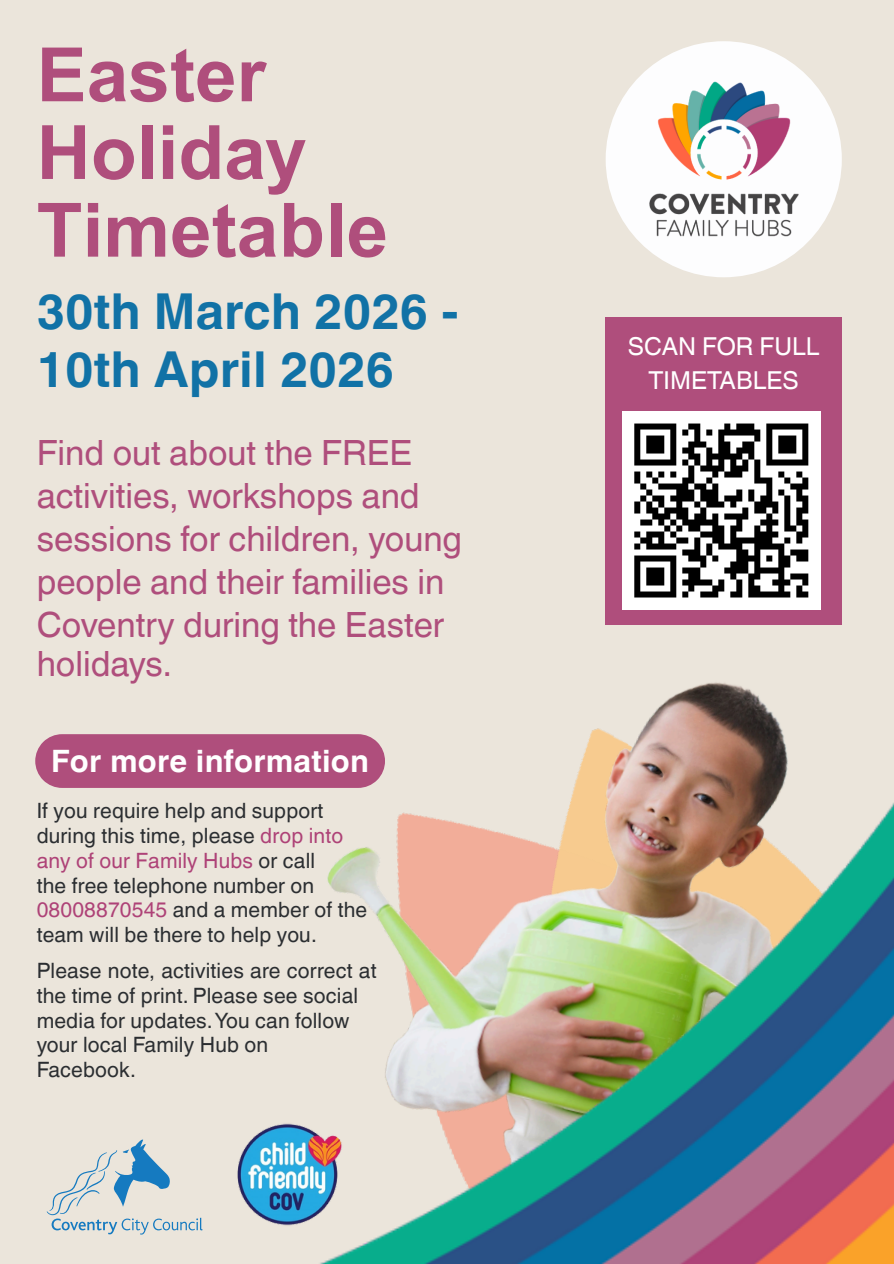
<style>
.page{position:relative;width:894px;height:1264px;background:#fff}
.page>*{position:absolute;margin:0;border:0;box-sizing:border-box;transform-origin:0 0}
.t1{font:700 75px/77.7px "Arial MT Pro";color:#af4e7c}
.t2{font:700 49.5px/58.5px "Helvetica World";color:#1172a6}
.t3{font:34.8px/42.8px "Helvetica World";color:#af4e7c}
.t4{font:700 30.9px "Helvetica World";letter-spacing:.01em;color:#fff}
.t5{font:24.75px/33.8px "Helvetica World";color:#fff;text-align:center}
.t6{font:21.15px/24.8px "Helvetica World";letter-spacing:.01em;color:#2b2e31}
.s1{color:#ae4277}
</style>
<div class="page">
<div style="left:0;top:0;width:893px;height:1263px;background:#ebe5db"></div>
<div style="left:605px;top:318px;width:236px;height:307px;background:#af4e7c"></div>
<div style="left:35px;top:734px;width:350px;height:54px;background:#af4e7c"></div>
<svg style="left:605px;top:41px;width:236px;height:236px"></svg>
<img style="left:636px;top:66px;width:175px;height:187px">
<svg style="left:47px;top:1139px;width:96px;height:95px"></svg>
<div style="left:622px;top:411px;width:198px;height:198px;background:#fff"></div>
<svg style="left:634px;top:423px;width:175px;height:112px"></svg>
<img style="left:143px;top:535px;width:699px;height:699px">
<img style="left:302px;top:716px;width:591px;height:547px">
<h1 class="t1" style="left:37px;top:45px;width:353px">Easter<br>Holiday<br>Timetable</h1>
<h2 class="t2" style="left:37px;top:277px;width:423px">30th March 2026 -<br>10th April 2026</h2>
<h3 class="t3" style="left:37px;top:432px;width:427px">Find out about the FREE activities, workshops and sessions for children, young people and their families in<br>Coventry during the Easter</h3>
<h3 class="t3" style="left:37px;top:642px;width:137px">holidays.</h3>
<h3 class="t4" style="left:51px;top:735px;width:319px">For more information</h3>
<p class="t6" style="left:37px;top:798px;width:332px">If you require help and support during this time, please <span class="s1">drop into any of our Family Hubs</span> or call<br>the free telephone number on<br><span class="s1">08008870545</span> and a member of the team will be there to help you.</p>
<p class="t6" style="left:37px;top:958px;width:341px">Please note, activities are correct at the time of print. Please see social media for updates.You can follow your local Family Hub on<br>Facebook.</p>
<p class="t5" style="left:627px;top:329px;width:193px">SCAN FOR FULL<br>TIMETABLES</p>
</div>
